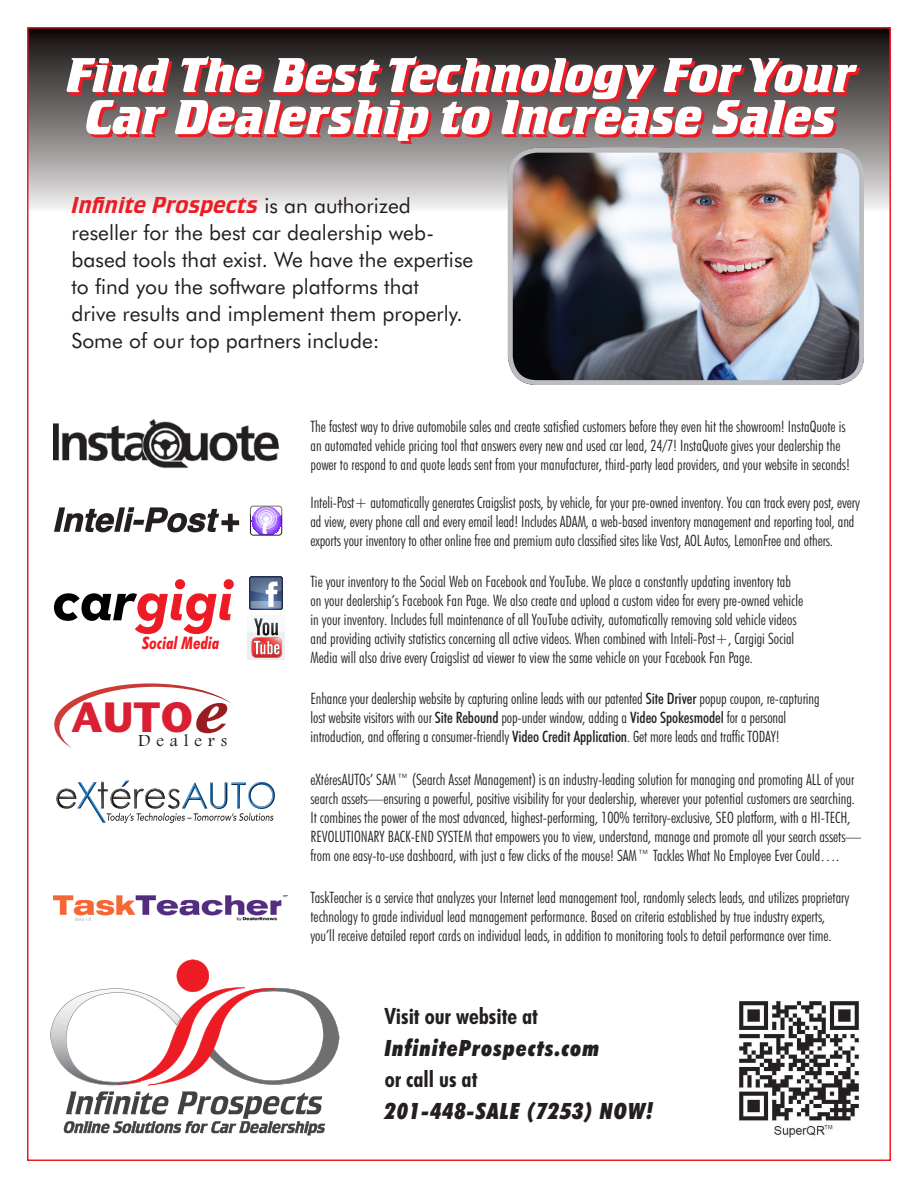
<style>
.page{position:relative;width:918px;height:1188px;background:#fff}
.page>*{position:absolute;margin:0;border:0;box-sizing:border-box;transform-origin:0 0}
.t1{font:italic 700 70.35px "Baskerville";color:#991d20}
.t2{font:51px/42px "Crillee Bold Italic Plain";color:#fff;text-align:center}
.t3{font:700 42.3px "Stone Sans ITC";color:#d91f31}
.t4{font:24px "Crillee Italic Plain";letter-spacing:.005em;color:#ed1c24}
.t5{font:italic 900 condensed 22.5px "Futura BT";letter-spacing:.05em;color:#231f20}
.t6{font:700 condensed 22.5px "Futura BT";color:#231f20}
.t7{font:21px/27px "Futura BT";color:#231f20}
.t8{font:17.55px "Footlight MT Light";letter-spacing:.325em;color:#231f20}
.t9{font:italic 700 condensed 17.25px "Futura BT";color:#ed1c24}
.t10{font:300 condensed 15.75px/18.9px "Futura BT";color:#231f20}
.s1{font-family:"Futura BT";font-size:21px;color:#231f20}
.s2{font-weight:500}
</style>
<div class="page">
<div style="left:27px;top:27px;width:864px;height:185px;background:linear-gradient(to bottom,#0b0504,#edebeb)"></div>
<img style="left:53px;top:419px;width:227px;height:50px">
<svg style="left:56px;top:781px;width:219px;height:42px"></svg>
<svg style="left:54px;top:683px;width:178px;height:65px"></svg>
<img style="left:54px;top:896px;width:233px;height:25px">
<svg style="left:54px;top:579px;width:180px;height:55px"></svg>
<svg style="left:54px;top:507px;width:185px;height:25px"></svg>
<img style="left:508px;top:148px;width:356px;height:237px">
<div style="left:508px;top:148px;width:356px;height:237px;border:5px solid #bcbdc0;border-radius:27px"></div>
<img style="left:739px;top:1001px;width:120px;height:137px">
<svg style="left:50px;top:960px;width:290px;height:175px"></svg>
<div style="left:249px;top:577px;width:34px;height:33px;border:1px solid #11152f;border-radius:2px"></div>
<svg style="left:250px;top:577px;width:32px;height:33px"></svg>
<svg style="left:250px;top:505px;width:33px;height:30px"></svg>
<div style="left:261px;top:513px;width:11px;height:11px;border:1px solid #fff;border-radius:50%"></div>
<div style="left:258px;top:510px;width:16px;height:16px;border:1px solid #fff;border-radius:50%"></div>
<div style="left:256px;top:508px;width:21px;height:21px;border:1px solid #fff;border-radius:50%"></div>
<svg style="left:248px;top:618px;width:37px;height:42px"></svg>
<h2 class="t2" style="left:66px;top:54px;width:791px">Find The Best Technology For Your<br>Car Dealership to Increase Sales</h2>
<h3 class="t4" style="left:72px;top:192px;width:341px">Infinite Prospects <span class="s1">is an authorized</span></h3>
<h3 class="t7" style="left:72px;top:219px;width:403px">reseller for the best car dealership web&shy;based tools that exist. We have the expertise to find you the software platforms that<br>drive results and implement them properly.<br>Some of our top partners include:</h3>
<p class="t10" style="left:310px;top:417px;width:541px">The fastest way to drive automobile sales and create satisfied customers before they even hit the showroom! InstaQuote is an automated vehicle pricing tool that answers every new and used car lead, 24/7! InstaQuote gives your dealership the power to respond to and quote leads sent from your manufacturer, third-party lead providers, and your website in seconds!</p>
<p class="t9" style="left:142px;top:632px;width:79px">Social Media</p>
<h3 class="t3" style="left:71px;top:680px;width:124px">AUTO</h3>
<p class="t8" style="left:138px;top:730px;width:90px">Dealers</p>
<h1 class="t1" style="left:194px;top:668px;width:36px">e</h1>
<p class="t10" style="left:310px;top:493px;width:551px">Inteli-Post+ automatically generates Craigslist posts, by vehicle, for your pre-owned inventory. You can track every post, every ad view, every phone call and every email lead! Includes ADAM, a web-based inventory management and reporting tool, and exports your inventory to other online free and premium auto classified sites like Vast, AOL Autos, LemonFree and others.</p>
<p class="t10" style="left:310px;top:572px;width:494px">Tie your inventory to the Social Web on Facebook and YouTube. We place a constantly updating inventory tab on your dealership’s Facebook Fan Page. We also create and upload a custom video for every pre-owned vehicle in your inventory. Includes full maintenance of all YouTube activity, automatically removing sold vehicle videos and providing activity statistics concerning all active videos. When combined with Inteli-Post+, Cargigi Social Media will also drive every Craigslist ad viewer to view the same vehicle on your Facebook Fan Page.</p>
<p class="t10" style="left:310px;top:689px;width:511px">Enhance your dealership website by capturing online leads with our patented <span class="s2">Site Driver</span> popup coupon, re-capturing lost website visitors with our <span class="s2">Site Rebound</span> pop-under window, adding a <span class="s2">Video Spokesmodel</span> for a personal introduction, and offering a consumer-friendly <span class="s2">Video Credit Application</span>. Get more leads and traffic TODAY!</p>
<p class="t10" style="left:310px;top:770px;width:552px">eXtéresAUTOs’ SAM™ (Search Asset Management) is an industry-leading solution for managing and promoting ALL of your search assets—ensuring a powerful, positive visibility for your dealership, wherever your potential customers are searching.<br>It combines the power of the most advanced, highest-performing, 100% territory-exclusive, SEO platform, with a HI-TECH, REVOLUTIONARY BACK-END SYSTEM that empowers you to view, understand, manage and promote all your search assets— from one easy-to-use dashboard, with just a few clicks of the mouse! SAM™ Tackles What No Employee Ever Could….</p>
<p class="t10" style="left:310px;top:888px;width:540px">TaskTeacher is a service that analyzes your Internet lead management tool, randomly selects leads, and utilizes proprietary technology to grade individual lead management performance. Based on criteria established by true industry experts, you’ll receive detailed report cards on individual leads, in addition to monitoring tools to detail performance over time.</p>
<h3 class="t6" style="left:385px;top:1002px;width:155px">Visit our website at</h3>
<h3 class="t5" style="left:385px;top:1034px;width:216px">InfiniteProspects.com</h3>
<h3 class="t6" style="left:385px;top:1065px;width:94px">or call us at</h3>
<h3 class="t5" style="left:385px;top:1097px;width:270px">201-448-SALE (7253) NOW!</h3>
</div>
